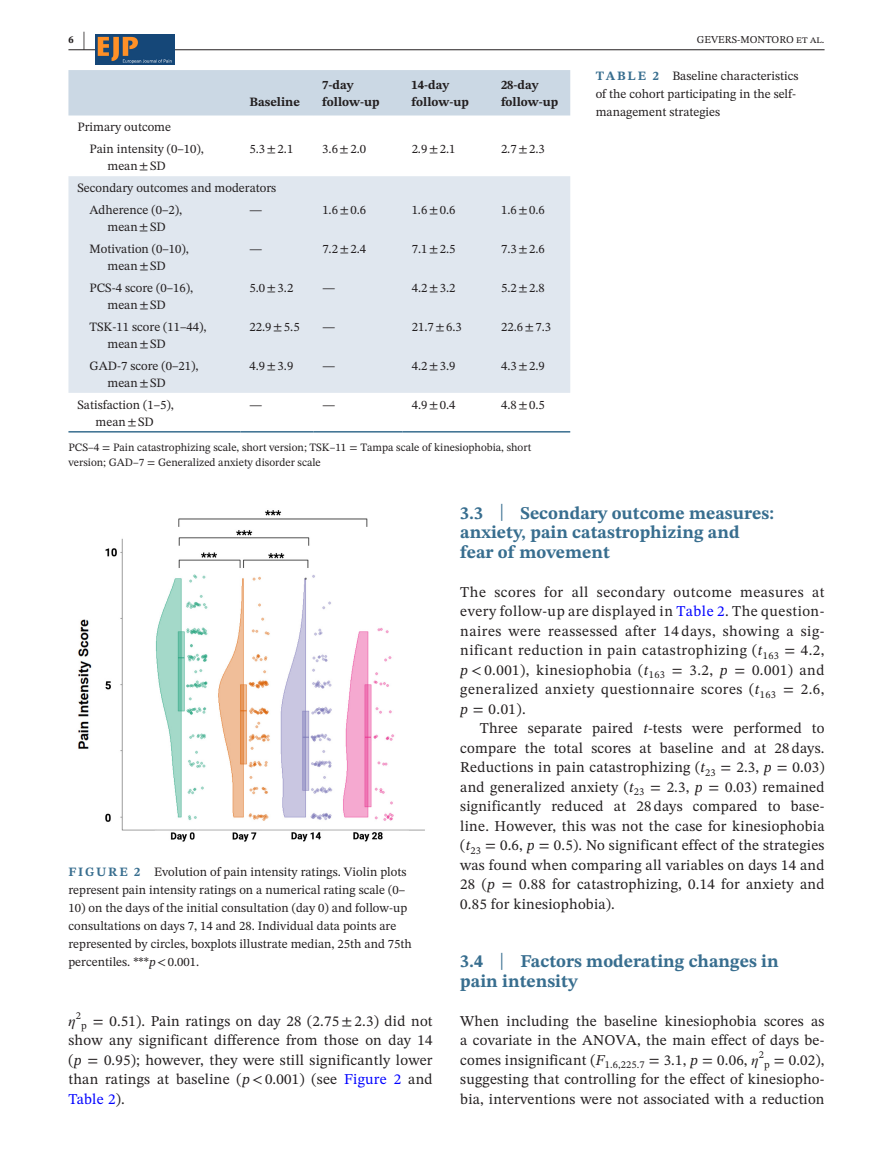
<style>
.page{position:relative;width:893px;height:1174px;background:#fff}
.page>*{position:absolute;margin:0;border:0;box-sizing:border-box;transform-origin:0 0}
.t1{font:700 18px/19.5px "STIX Two Text";color:#386e8f}
.t2{font:15px/19.5px "STIX Two Text";letter-spacing:.015em;color:#231f20;text-align:justify}
.t3{font:12.75px/18px "STIX Two Text";color:#231f20}
.t4{font:700 12.75px/17.2px "STIX Two Text";color:#231f20}
.t5{font:11.25px/15.8px "STIX Two Text";color:#231f20}
.t6{font:10.5px "STIX Two Text";color:#231f20}
.t7{font:700 10.5px "STIX Two Text";color:#231f20}
.s1{font-size:21px}
.s2{font-weight:700;color:#386e8f}
.s3{font-style:italic}
.s4{color:#00f}
.s5{font-family:"STIX";font-style:italic}
.s6{font-weight:400;font-size:23.7px}
</style>
<div class="page">
<hr style="left:68px;top:49px;width:756px;height:1px;background:#231f20">
<img style="left:95px;top:35px;width:79px;height:30px">
<div style="left:68px;top:70px;width:502px;height:45px;background:#cbd8e4"></div>
<div style="left:68px;top:176px;width:502px;height:217px;background:#e0e7ef"></div>
<hr style="left:68px;top:431px;width:172px;height:1px;background:#386e8f">
<hr style="left:240px;top:431px;width:73px;height:1px;background:#386e8f">
<hr style="left:313px;top:431px;width:90px;height:1px;background:#386e8f">
<hr style="left:403px;top:431px;width:89px;height:1px;background:#386e8f">
<hr style="left:492px;top:431px;width:78px;height:1px;background:#386e8f">
<img style="left:78px;top:510px;width:347px;height:332px">
<p class="t7" style="left:68px;top:32px;width:18px">6 <span class="s1">|</span></p>
<p class="t6" style="left:697px;top:32px;width:129px">GEVERS-MONTORO et al.</p>
<p class="t4" style="left:249px;top:94px;width:52px">Baseline</p>
<p class="t4" style="left:322px;top:76px;width:59px">7-day follow-up</p>
<p class="t4" style="left:412px;top:76px;width:59px">14-day follow-up</p>
<p class="t4" style="left:501px;top:76px;width:59px">28-day follow-up</p>
<p class="t3" style="left:89px;top:116px;width:116px;line-height:21.8px;text-indent:-12px">Primary outcome<br>Pain intensity (0–10),</p>
<p class="t3" style="left:107px;top:157px;width:60px">mean±SD</p>
<p class="t3" style="left:249px;top:140px;width:45px">5.3±2.1</p>
<p class="t3" style="left:322px;top:140px;width:45px">3.6±2.0</p>
<p class="t3" style="left:412px;top:140px;width:45px">2.9±2.1</p>
<p class="t3" style="left:501px;top:140px;width:45px">2.7±2.3</p>
<p class="t3" style="left:89px;top:177px;width:188px;line-height:21.8px;text-indent:-12px">Secondary outcomes and moderators<br>Adherence (0–2),</p>
<p class="t3" style="left:107px;top:218px;width:60px">mean±SD</p>
<p class="t3" style="left:249px;top:200px;width:14px">—</p>
<p class="t3" style="left:322px;top:200px;width:45px">1.6±0.6</p>
<p class="t3" style="left:412px;top:200px;width:45px">1.6±0.6</p>
<p class="t3" style="left:501px;top:200px;width:45px">1.6±0.6</p>
<p class="t3" style="left:89px;top:240px;width:101px;line-height:17.2px;text-align:center">Motivation (0–10), mean±SD</p>
<p class="t3" style="left:249px;top:239px;width:14px">—</p>
<p class="t3" style="left:322px;top:239px;width:45px">7.2±2.4</p>
<p class="t3" style="left:412px;top:239px;width:45px">7.1±2.5</p>
<p class="t3" style="left:501px;top:239px;width:45px">7.3±2.6</p>
<p class="t3" style="left:108px;top:279px;width:87px;line-height:17.2px;text-indent:-18px">PCS-4 score (0–16), mean±SD</p>
<p class="t3" style="left:249px;top:278px;width:45px">5.0±3.2</p>
<p class="t3" style="left:322px;top:278px;width:14px">—</p>
<p class="t3" style="left:412px;top:278px;width:45px">4.2±3.2</p>
<p class="t3" style="left:501px;top:278px;width:45px">5.2±2.8</p>
<p class="t3" style="left:108px;top:318px;width:101px;line-height:17.2px;text-indent:-18px">TSK-11 score (11–44), mean±SD</p>
<p class="t3" style="left:249px;top:317px;width:52px">22.9±5.5</p>
<p class="t3" style="left:322px;top:317px;width:14px">—</p>
<p class="t3" style="left:412px;top:317px;width:52px">21.7±6.3</p>
<p class="t3" style="left:501px;top:317px;width:52px">22.6±7.3</p>
<p class="t3" style="left:108px;top:357px;width:93px;line-height:17.2px;text-indent:-18px">GAD-7 score (0–21), mean±SD</p>
<p class="t3" style="left:249px;top:356px;width:45px">4.9±3.9</p>
<p class="t3" style="left:322px;top:356px;width:14px">—</p>
<p class="t3" style="left:412px;top:356px;width:45px">4.2±3.9</p>
<p class="t3" style="left:501px;top:356px;width:45px">4.3±2.9</p>
<p class="t3" style="left:78px;top:395px;width:98px;line-height:17.2px;text-align:center">Satisfaction (1–5), mean±SD</p>
<p class="t3" style="left:250px;top:395px;width:14px">—</p>
<p class="t3" style="left:322px;top:395px;width:14px">—</p>
<p class="t3" style="left:412px;top:395px;width:45px">4.9±0.4</p>
<p class="t3" style="left:501px;top:395px;width:45px">4.8±0.5</p>
<p class="t5" style="left:68px;top:439px;width:464px">PCS–4 = Pain catastrophizing scale, short version; TSK–11 = Tampa scale of kinesiophobia, short version; GAD–7 = Generalized anxiety disorder scale</p>
<p class="t3" style="left:596px;top:66px;width:204px"><span class="s2">TABLE 2</span> Baseline characteristics of the cohort participating in the self&shy;management strategies</p>
<p class="t3" style="left:68px;top:862px;width:339px"><span class="s2">FIGURE 2</span> Evolution of pain intensity ratings. Violin plots represent pain intensity ratings on a numerical rating scale (0–</p>
<p class="t3" style="left:68px;top:898px;width:345px">10) on the days of the initial consultation (day 0) and follow-up consultations on days 7, 14 and 28. Individual data points are represented by circles, boxplots illustrate median, 25th and 75th percentiles. ***<span class="s3">p</span>&lt;0.001.</p>
<p class="t6" style="left:76px;top:1008px;width:7px">2</p>
<p class="t2" style="left:68px;top:1030px;width:366px">show any significant difference from those on day 14 (<span class="s3">p</span> = 0.95); however, they were still significantly lower than ratings at baseline (<span class="s3">p</span> &lt; 0.001) (see <span class="s4">Figure 2</span> and <span class="s4">Table 2</span>).</p>
<p class="t2" style="left:68px;top:1011px;width:366px"><span class="s5">η</span> <sub>p</sub> = 0.51). Pain ratings on day 28 (2.75 ± 2.3) did not</p>
<p class="t1" style="left:460px;top:503px;width:315px">3.3 <span class="s6">|</span> Secondary outcome measures: anxiety, pain catastrophizing and fear of movement</p>
<p class="t2" style="left:460px;top:582px;width:366px">The scores for all secondary outcome measures at every follow-up are displayed in <span class="s4">Table 2</span>. The question&shy;naires were reassessed after 14 days, showing a sig&shy;nificant reduction in pain catastrophizing (<span class="s3">t</span><sub>163</sub> = 4.2, <span class="s3">p</span> &lt; 0.001), kinesiophobia (<span class="s3">t</span><sub>163</sub> = 3.2, <span class="s3">p</span> = 0.001) and generalized anxiety questionnaire scores (<span class="s3">t</span><sub>163</sub> = 2.6, <span class="s3">p</span> = 0.01).</p>
<p class="t2" style="left:460px;top:718px;width:366px;text-indent:20px">Three separate paired <span class="s3">t</span>-tests were performed to compare the total scores at baseline and at 28 days.<br>Reductions in pain catastrophizing (<span class="s3">t</span><sub>23</sub> = 2.3, <span class="s3">p</span> = 0.03) and generalized anxiety (<span class="s3">t</span><sub>23</sub> = 2.3, <span class="s3">p</span> = 0.03) remained significantly reduced at 28 days compared to base&shy;line. However, this was not the case for kinesiophobia (<span class="s3">t</span><sub>23</sub> = 0.6, <span class="s3">p</span> = 0.5). No significant effect of the strategies was found when comparing all variables on days 14 and 28 (<span class="s3">p</span> = 0.88 for catastrophizing, 0.14 for anxiety and 0.85 for kinesiophobia).</p>
<p class="t1" style="left:460px;top:952px;width:320px">3.4 <span class="s6">|</span> Factors moderating changes in pain intensity</p>
<p class="t2" style="left:460px;top:1011px;width:366px">When including the baseline kinesiophobia scores as a covariate in the ANOVA, the main effect of days be&shy;comes insignificant (<span class="s3">F</span><sub>1.6,225.7</sub> = 3.1, <span class="s3">p</span> = 0.06, <span class="s5">η</span> <sub>p</sub> = 0.02),</p>
<p class="t6" style="left:759px;top:1047px;width:7px">2</p>
<p class="t2" style="left:460px;top:1069px;width:366px">suggesting that controlling for the effect of kinesiopho&shy;bia, interventions were not associated with a reduction</p>
</div>
